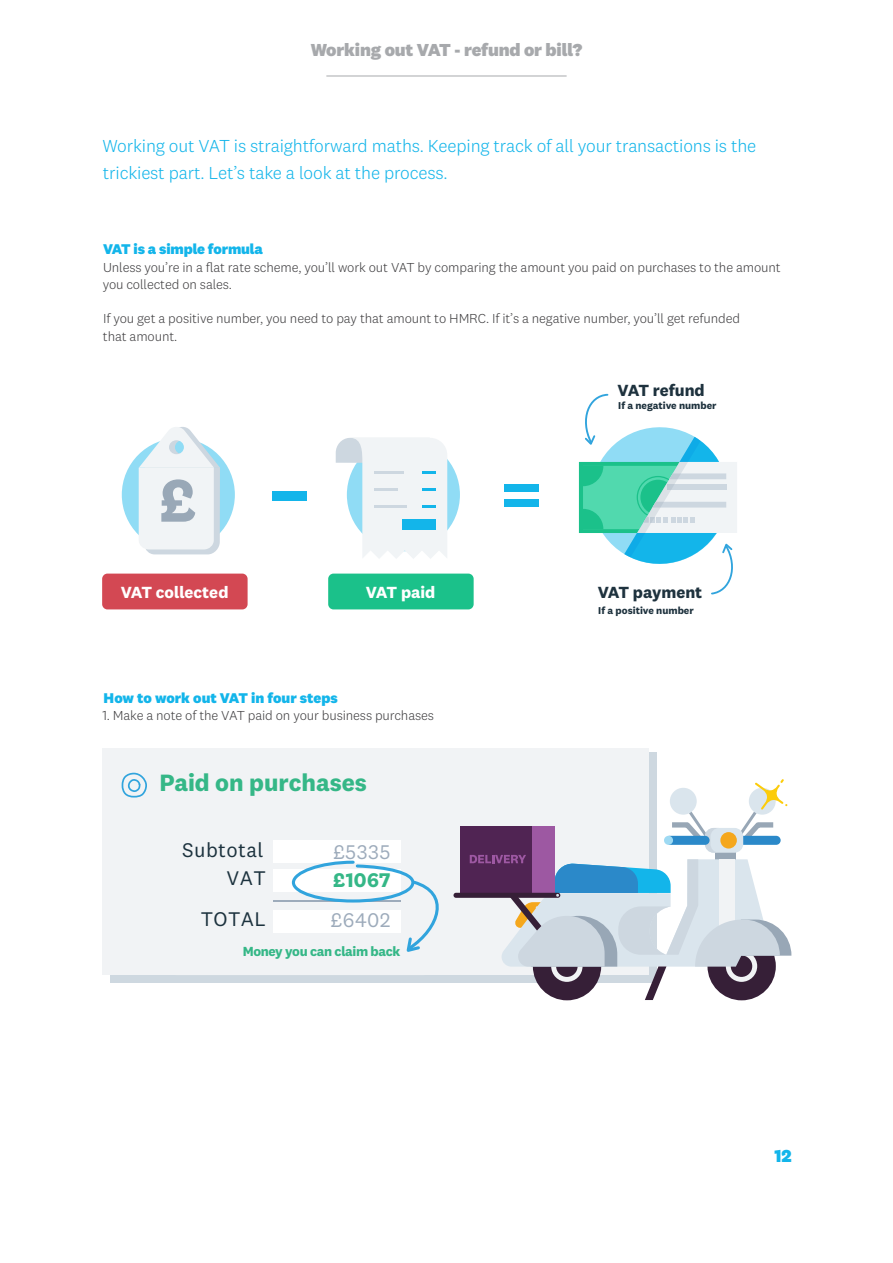
<style>
.page{position:relative;width:893px;height:1263px;background:#fff}
.page>*{position:absolute;margin:0;border:0;box-sizing:border-box;transform-origin:0 0}
.t1{font:700 24.45px "National 2";color:#35b787}
.t2{font:20.55px/28px "National 2";letter-spacing:.02em;color:#1c323e;text-align:right}
.t3{font:20.55px "National 2";letter-spacing:.02em;color:#9dabbb}
.t4{font:700 20.55px "National 2";color:#35b787}
.t5{font:300 18px/27px "National 2";letter-spacing:-.01em;color:#13b5ea}
.t6{font:800 18px "National 2";letter-spacing:-.01em;color:#a7a9ac}
.t7{font:800 18px "National 2";color:#13b5ea}
.t8{font:700 16.8px "National 2";color:#fff}
.t9{font:700 16.8px "National 2";color:#1e323e}
.t10{font:800 14.7px "National 2";letter-spacing:-.01em;color:#13b5ea}
.t11{font:700 13.65px "National 2";letter-spacing:-.025em;color:#35b787}
.t12{font:300 13.5px/17.2px "National 2";letter-spacing:-.01em;color:#414042}
.t13{font:700 10.35px "National 2";color:#1e323e}
</style>
<div class="page">
<hr style="left:326px;top:76px;width:241px;height:1px;background:#a7a9ac">
<div style="left:328px;top:574px;width:146px;height:35px;background:#1bc18a;border-radius:5px"></div>
<div style="left:102px;top:574px;width:146px;height:35px;background:#d34853;border-radius:5px"></div>
<svg style="left:347px;top:438px;width:113px;height:113px"></svg>
<div style="left:122px;top:438px;width:113px;height:113px;background:#90dcf5;border-radius:50%"></div>
<svg style="left:336px;top:438px;width:111px;height:121px"></svg>
<div style="left:272px;top:491px;width:34px;height:9px;background:#13b5ea"></div>
<div style="left:504px;top:484px;width:35px;height:8px;background:#13b5ea"></div>
<div style="left:504px;top:499px;width:35px;height:8px;background:#13b5ea"></div>
<svg style="left:579px;top:393px;width:158px;height:202px"></svg>
<svg style="left:139px;top:427px;width:81px;height:127px"></svg>
<div style="left:110px;top:752px;width:546px;height:230px;background:#ced8e0"></div>
<div style="left:103px;top:748px;width:545px;height:227px;background:#f1f3f5"></div>
<svg style="left:121px;top:772px;width:26px;height:26px"></svg>
<div style="left:273px;top:840px;width:128px;height:22px;background:#fff"></div>
<div style="left:273px;top:869px;width:128px;height:23px;background:#fff"></div>
<div style="left:273px;top:910px;width:128px;height:22px;background:#fff"></div>
<hr style="left:273px;top:900px;width:128px;height:2px;background:#9dabbb">
<svg style="left:290px;top:860px;width:149px;height:92px"></svg>
<div style="left:460px;top:826px;width:73px;height:67px;background:#502453"></div>
<div style="left:453px;top:893px;width:107px;height:5px;background:#361f37;border-radius:3px"></div>
<svg style="left:470px;top:779px;width:321px;height:221px"></svg>
<h3 class="t6" style="left:311px;top:39px;width:273px">Working out VAT - refund or bill?</h3>
<h3 class="t5" style="left:102px;top:132px;width:655px">Working out VAT is straightforward maths. Keeping track of all your transactions is the trickiest part. Let’s take a look at the process.</h3>
<p class="t10" style="left:103px;top:240px;width:161px">VAT is a simple formula</p>
<p class="t12" style="left:103px;top:258px;width:679px">Unless you’re in a flat rate scheme, you’ll work out VAT by comparing the amount you paid on purchases to the amount you collected on sales.</p>
<p class="t12" style="left:103px;top:310px;width:639px">If you get a positive number, you need to pay that amount to HMRC. If it’s a negative number, you’ll get refunded that amount.</p>
<p class="t9" style="left:618px;top:380px;width:89px">VAT refund</p>
<p class="t8" style="left:121px;top:581px;width:109px">VAT collected</p>
<p class="t8" style="left:366px;top:581px;width:71px">VAT paid</p>
<p class="t10" style="left:104px;top:689px;width:236px">How to work out VAT in four steps</p>
<p class="t12" style="left:103px;top:707px;width:333px">1. Make a note of the VAT paid on your business purchases</p>
<h1 class="t1" style="left:159px;top:767px;width:209px">Paid on purchases</h1>
<h2 class="t2" style="left:182px;top:836px;width:85px">Subtotal<br>VAT</h2>
<h2 class="t2" style="left:201px;top:905px;width:67px">TOTAL</h2>
<h2 class="t3" style="left:333px;top:840px;width:59px">£5335</h2>
<h2 class="t4" style="left:333px;top:868px;width:59px">£1067</h2>
<h2 class="t3" style="left:330px;top:908px;width:62px">£6402</h2>
<p class="t11" style="left:243px;top:943px;width:159px">Money you can claim back</p>
<p class="t13" style="left:618px;top:399px;width:100px">If a negative number</p>
<p class="t9" style="left:598px;top:581px;width:106px">VAT payment</p>
<p class="t13" style="left:598px;top:604px;width:97px">If a positive number</p>
<h3 class="t7" style="left:774px;top:1144px;width:18px">12</h3>
</div>
